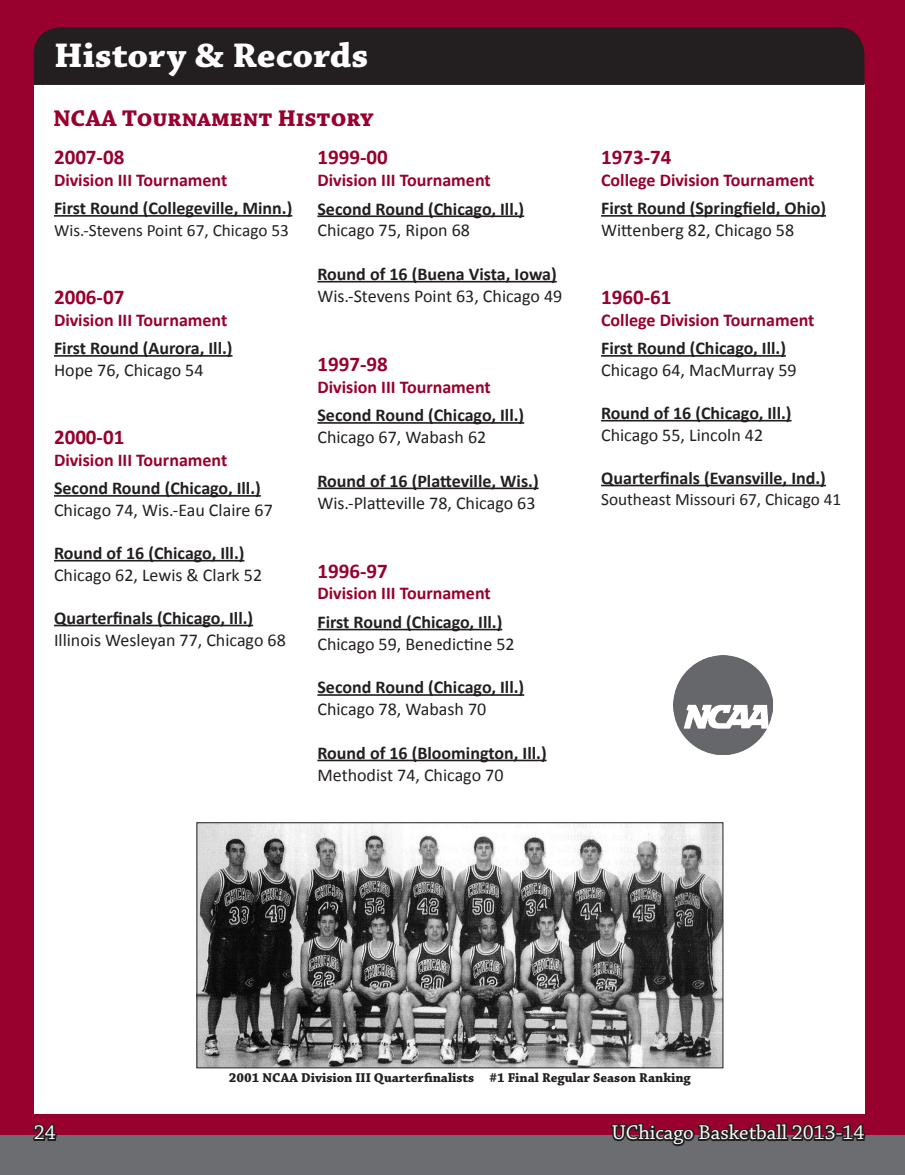
<style>
.page{position:relative;width:905px;height:1175px;background:#fff}
.page>*{position:absolute;margin:0;border:0;box-sizing:border-box;transform-origin:0 0}
.t1{font:700 36px "Chaparral Pro";color:#fff;scale:1.05 1}
.t2{font:700 24px "Chaparral Pro";color:#98012d}
.t3{font:700 21px "Calibri";color:#98012d}
.t4{font:21px "Chaparral Pro";color:#fff}
.t5{font:700 18px "Calibri";color:#231f20}
.t6{font:18px "Calibri";color:#231f20}
.t7{font:700 18px "Calibri";color:#98012d}
.t8{font:17.25px "Calibri";color:#231f20}
.t9{font:700 13.5px "Chaparral Pro";color:#231f20}
</style>
<div class="page">
<div style="left:0;top:27px;width:904px;height:1147px;background:#6c6d70"></div>
<div style="left:0;top:0;width:904px;height:1134px;background:#98012d"></div>
<div style="left:34px;top:85px;width:830px;height:1029px;background:#fff"></div>
<div style="left:34px;top:27px;width:830px;height:58px;background:#231f20"></div>
<svg style="left:31px;top:1124px;width:27px;height:17px"></svg>
<svg style="left:609px;top:1123px;width:257px;height:24px"></svg>
<div style="left:53px;top:38px;width:317px;height:47px;background:#231f20"></div>
<hr style="left:54px;top:215px;width:238px;height:2px;background:#231f20">
<hr style="left:54px;top:355px;width:178px;height:2px;background:#231f20">
<hr style="left:54px;top:495px;width:207px;height:1px;background:#231f20">
<hr style="left:54px;top:560px;width:190px;height:1px;background:#231f20">
<hr style="left:54px;top:624px;width:199px;height:2px;background:#231f20">
<hr style="left:317px;top:215px;width:207px;height:2px;background:#231f20">
<hr style="left:317px;top:281px;width:239px;height:1px;background:#231f20">
<hr style="left:317px;top:422px;width:207px;height:2px;background:#231f20">
<hr style="left:317px;top:487px;width:221px;height:2px;background:#231f20">
<hr style="left:317px;top:629px;width:185px;height:1px;background:#231f20">
<hr style="left:317px;top:694px;width:207px;height:2px;background:#231f20">
<hr style="left:317px;top:759px;width:229px;height:2px;background:#231f20">
<img style="left:198px;top:824px;width:523px;height:242px">
<div style="left:196px;top:822px;width:527px;height:246px;border:1px solid #231f20"></div>
<img style="left:674px;top:655px;width:98px;height:99px">
<hr style="left:601px;top:215px;width:225px;height:2px;background:#231f20">
<hr style="left:601px;top:355px;width:185px;height:2px;background:#231f20">
<hr style="left:601px;top:420px;width:190px;height:1px;background:#231f20">
<hr style="left:601px;top:485px;width:224px;height:1px;background:#231f20">
<h1 class="t1" style="left:54px;top:35px;width:301px">History &amp; Records</h1>
<h2 class="t2" style="left:53px;top:104px;width:322px">NCAA Tournament History</h2>
<p class="t3" style="left:54px;top:144px;width:72px">2007-08</p>
<p class="t7" style="left:54px;top:168px;width:175px">Division III Tournament</p>
<p class="t5" style="left:54px;top:197px;width:240px">First Round (Collegeville, Minn.)</p>
<p class="t8" style="left:54px;top:219px;width:236px">Wis.-Stevens Point 67, Chicago 53</p>
<p class="t3" style="left:54px;top:284px;width:72px">2006-07</p>
<p class="t7" style="left:54px;top:308px;width:175px">Division III Tournament</p>
<p class="t5" style="left:54px;top:337px;width:180px">First Round (Aurora, Ill.)</p>
<p class="t6" style="left:54px;top:358px;width:151px">Hope 76, Chicago 54</p>
<p class="t3" style="left:54px;top:424px;width:72px">2000-01</p>
<p class="t7" style="left:54px;top:448px;width:175px">Division III Tournament</p>
<p class="t5" style="left:54px;top:477px;width:208px">Second Round (Chicago, Ill.)</p>
<p class="t6" style="left:54px;top:498px;width:220px">Chicago 74, Wis.-Eau Claire 67</p>
<p class="t5" style="left:54px;top:541px;width:192px">Round of 16 (Chicago, Ill.)</p>
<p class="t6" style="left:54px;top:563px;width:210px">Chicago 62, Lewis &amp; Clark 52</p>
<p class="t5" style="left:54px;top:606px;width:201px">Quarterfinals (Chicago, Ill.)</p>
<p class="t6" style="left:54px;top:628px;width:233px">Illinois Wesleyan 77, Chicago 68</p>
<p class="t3" style="left:317px;top:144px;width:72px">1999-00</p>
<p class="t7" style="left:317px;top:169px;width:175px">Division III Tournament</p>
<p class="t5" style="left:317px;top:197px;width:208px">Second Round (Chicago, Ill.)</p>
<p class="t6" style="left:317px;top:219px;width:154px">Chicago 75, Ripon 68</p>
<p class="t5" style="left:317px;top:263px;width:241px">Round of 16 (Buena Vista, Iowa)</p>
<p class="t6" style="left:317px;top:284px;width:246px">Wis.-Stevens Point 63, Chicago 49</p>
<p class="t3" style="left:317px;top:350px;width:72px">1997-98</p>
<p class="t7" style="left:317px;top:375px;width:175px">Division III Tournament</p>
<p class="t5" style="left:317px;top:404px;width:208px">Second Round (Chicago, Ill.)</p>
<p class="t6" style="left:317px;top:426px;width:170px">Chicago 67, Wabash 62</p>
<p class="t5" style="left:317px;top:469px;width:223px">Round of 16 (Platteville, Wis.)</p>
<p class="t6" style="left:317px;top:491px;width:219px">Wis.-Platteville 78, Chicago 63</p>
<p class="t3" style="left:317px;top:557px;width:72px">1996-97</p>
<p class="t7" style="left:317px;top:582px;width:175px">Division III Tournament</p>
<p class="t5" style="left:317px;top:610px;width:186px">First Round (Chicago, Ill.)</p>
<p class="t6" style="left:317px;top:632px;width:199px">Chicago 59, Benedictine 52</p>
<p class="t5" style="left:317px;top:676px;width:208px">Second Round (Chicago, Ill.)</p>
<p class="t6" style="left:317px;top:698px;width:170px">Chicago 78, Wabash 70</p>
<p class="t5" style="left:317px;top:741px;width:231px">Round of 16 (Bloomington, Ill.)</p>
<p class="t6" style="left:317px;top:763px;width:187px">Methodist 74, Chicago 70</p>
<p class="t3" style="left:601px;top:144px;width:72px">1973-74</p>
<p class="t7" style="left:601px;top:168px;width:215px">College Division Tournament</p>
<p class="t5" style="left:601px;top:197px;width:226px">First Round (Springfield, Ohio)</p>
<p class="t6" style="left:601px;top:218px;width:195px">Wittenberg 82, Chicago 58</p>
<p class="t3" style="left:601px;top:284px;width:72px">1960-61</p>
<p class="t7" style="left:601px;top:308px;width:215px">College Division Tournament</p>
<p class="t5" style="left:601px;top:337px;width:186px">First Round (Chicago, Ill.)</p>
<p class="t6" style="left:601px;top:358px;width:197px">Chicago 64, MacMurray 59</p>
<p class="t5" style="left:601px;top:401px;width:192px">Round of 16 (Chicago, Ill.)</p>
<p class="t6" style="left:601px;top:423px;width:163px">Chicago 55, Lincoln 42</p>
<p class="t5" style="left:601px;top:466px;width:226px">Quarterfinals (Evansville, Ind.)</p>
<p class="t8" style="left:601px;top:488px;width:242px">Southeast Missouri 67, Chicago 41</p>
<p class="t9" style="left:229px;top:1070px;width:463px">2001 NCAA Division III Quarterfinalists #1 Final Regular Season Ranking</p>
<p class="t4" style="left:34px;top:1121px;width:24px">24</p>
<p class="t4" style="left:611px;top:1121px;width:254px">UChicago Basketball 2013-14</p>
</div>
